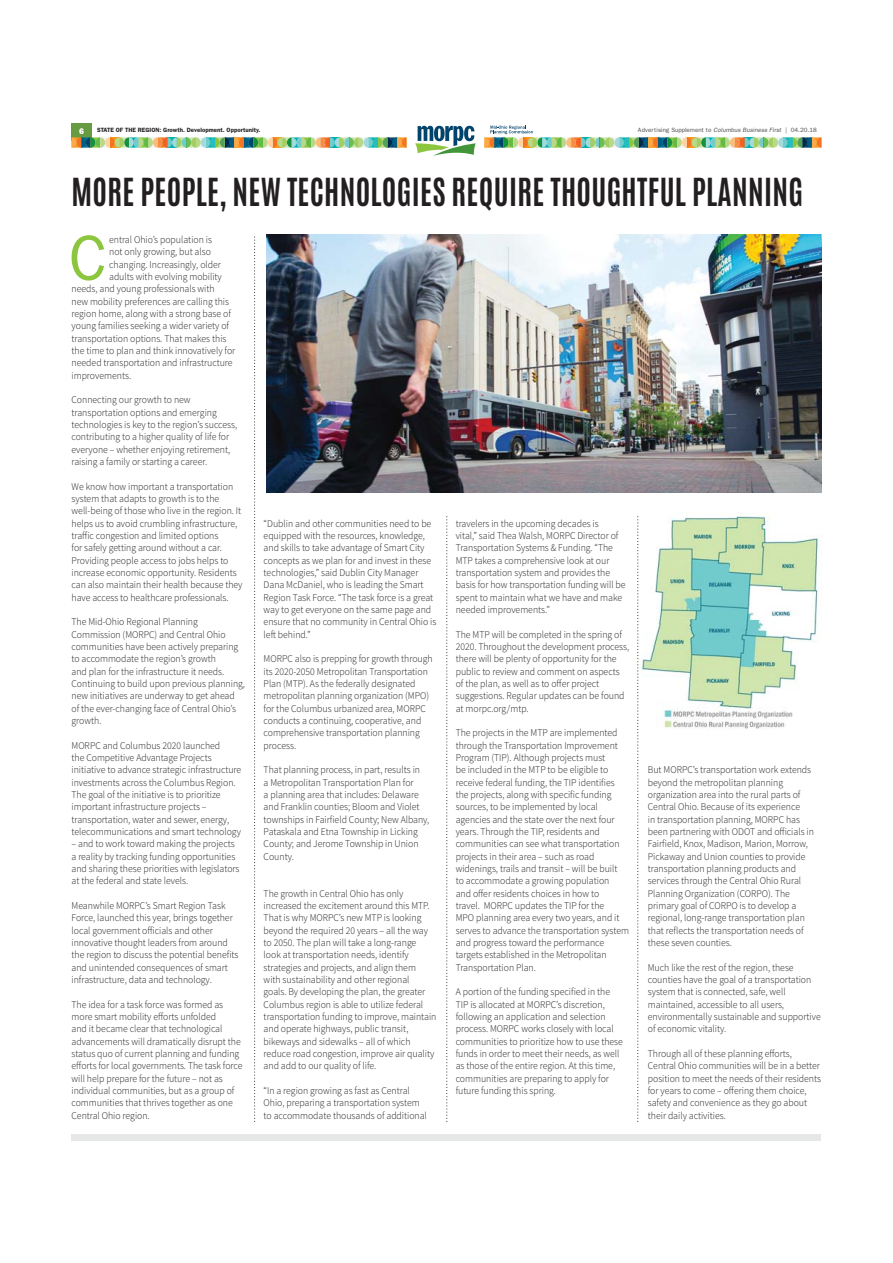
<style>
.page{position:relative;width:893px;height:1263px;background:#fff}
.page>*{position:absolute;margin:0;border:0;box-sizing:border-box;transform-origin:0 0}
.t1{font:64.2px "Franklin Gothic";color:#8cc63f;scale:.95 1}
.t2{font:700 32.85px "Antonio";letter-spacing:.01em;color:#231f20;scale:.91 1}
.t3{font:300 10.35px/12.3px "Source Sans Pro";color:#231f20;scale:.95 1}
.t4{font:800 8.25px "Franklin Gothic";color:#fff}
.t5{font:6.15px "Franklin Gothic";color:#4c4c4e}
.t6{font:600 6.15px "Franklin Gothic";color:#231f20}
.s1{font-style:italic}
</style>
<div class="page">
<div style="left:72px;top:123px;width:20px;height:18px;background:#669b41"></div>
<svg style="left:415px;top:126px;width:61px;height:30px"></svg>
<svg style="left:72px;top:137px;width:334px;height:11px;background:#96b482"></svg>
<svg style="left:484px;top:126px;width:337px;height:22px"></svg>
<img style="left:266px;top:235px;width:555px;height:258px">
<img style="left:638px;top:516px;width:181px;height:213px">
<svg style="left:254px;top:237px;width:1px;height:885px"></svg>
<svg style="left:446px;top:516px;width:1px;height:606px"></svg>
<svg style="left:637px;top:516px;width:1px;height:606px"></svg>
<div style="left:72px;top:1134px;width:749px;height:6px;background:#e6e7e7"></div>
<p class="t4" style="left:79px;top:128px;width:6px">6</p>
<p class="t6" style="left:97px;top:127px;width:165px">STATE OF THE REGION: Growth. Development. Opportunity.</p>
<p class="t5" style="left:638px;top:128px;width:180px">Advertising Supplement to <span class="s1">Columbus Business First</span> | 04.20.18</p>
<h2 class="t2" style="left:72px;top:178px;width:805px">MORE PEOPLE, NEW TECHNOLOGIES REQUIRE THOUGHTFUL PLANNING</h2>
<h1 class="t1" style="left:69px;top:233px;width:44px">C</h1>
<p class="t3" style="left:109px;top:234px;width:110px">entral Ohio’s population is</p>
<p class="t3" style="left:109px;top:247px;width:109px">not only growing, but also</p>
<p class="t3" style="left:109px;top:259px;width:119px">changing. Increasingly, older</p>
<p class="t3" style="left:109px;top:271px;width:120px">adults with evolving mobility</p>
<p class="t3" style="left:72px;top:284px;width:152px">needs, and young professionals with</p>
<p class="t3" style="left:72px;top:296px;width:167px">new mobility preferences are calling this</p>
<p class="t3" style="left:72px;top:308px;width:169px">region home, along with a strong base of</p>
<p class="t3" style="left:72px;top:321px;width:167px">young families seeking a wider variety of</p>
<p class="t3" style="left:72px;top:333px;width:165px">transportation options. That makes this</p>
<p class="t3" style="left:72px;top:345px;width:174px">the time to plan and think innovatively for</p>
<p class="t3" style="left:72px;top:358px;width:171px">needed transportation and infrastructure</p>
<p class="t3" style="left:72px;top:370px;width:64px">improvements.</p>
<p class="t3" style="left:72px;top:395px;width:176px">Connecting our growth to new transportation options and emerging technologies is key to the region’s success, contributing to a higher quality of life for everyone – whether enjoying retirement, raising a family or starting a career.</p>
<p class="t3" style="left:72px;top:481px;width:181px">We know how important a transportation system that adapts to growth is to the well-being of those who live in the region. It helps us to avoid crumbling infrastructure, traffic congestion and limited options<br>for safely getting around without a car.<br>Providing people access to jobs helps to increase economic opportunity. Residents can also maintain their health because they have access to healthcare professionals.</p>
<p class="t3" style="left:72px;top:617px;width:184px">The Mid-Ohio Regional Planning Commission (MORPC) and Central Ohio communities have been actively preparing to accommodate the region’s growth<br>and plan for the infrastructure it needs.<br>Continuing to build upon previous planning, new initiatives are underway to get ahead of the ever-changing face of Central Ohio’s growth.</p>
<p class="t3" style="left:72px;top:740px;width:180px">MORPC and Columbus 2020 launched<br>the Competitive Advantage Projects initiative to advance strategic infrastructure investments across the Columbus Region.<br>The goal of the initiative is to prioritize important infrastructure projects – transportation, water and sewer, energy, telecommunications and smart technology</p>
<p class="t3" style="left:72px;top:839px;width:178px">– and to work toward making the projects a reality by tracking funding opportunities and sharing these priorities with legislators at the federal and state levels.</p>
<p class="t3" style="left:72px;top:900px;width:177px">Meanwhile MORPC’s Smart Region Task Force, launched this year, brings together local government officials and other innovative thought leaders from around the region to discuss the potential benefits and unintended consequences of smart infrastructure, data and technology.</p>
<p class="t3" style="left:72px;top:999px;width:181px">The idea for a task force was formed as more smart mobility efforts unfolded<br>and it became clear that technological advancements will dramatically disrupt the status quo of current planning and funding efforts for local governments. The task force will help prepare for the future – not as individual communities, but as a group of communities that thrives together as one Central Ohio region.</p>
<p class="t3" style="left:264px;top:518px;width:183px">“Dublin and other communities need to be equipped with the resources, knowledge, and skills to take advantage of Smart City concepts as we plan for and invest in these technologies,” said Dublin City Manager Dana McDaniel, who is leading the Smart Region Task Force. “The task force is a great way to get everyone on the same page and ensure that no community in Central Ohio is left behind.”</p>
<p class="t3" style="left:264px;top:654px;width:179px">MORPC also is prepping for growth through its 2020-2050 Metropolitan Transportation Plan (MTP). As the federally designated metropolitan planning organization (MPO) for the Columbus urbanized area, MORPC conducts a continuing, cooperative, and comprehensive transportation planning process.</p>
<p class="t3" style="left:264px;top:765px;width:176px">That planning process, in part, results in<br>a Metropolitan Transportation Plan for<br>a planning area that includes: Delaware and Franklin counties; Bloom and Violet townships in Fairfield County; New Albany, Pataskala and Etna Township in Licking County; and Jerome Township in Union County.</p>
<p class="t3" style="left:264px;top:888px;width:183px">The growth in Central Ohio has only increased the excitement around this MTP.<br>That is why MORPC’s new MTP is looking beyond the required 20 years – all the way to 2050. The plan will take a long-range<br>look at transportation needs, identify strategies and projects, and align them<br>with sustainability and other regional<br>goals. By developing the plan, the greater Columbus region is able to utilize federal transportation funding to improve, maintain and operate highways, public transit, bikeways and sidewalks – all of which reduce road congestion, improve air quality and add to our quality of life.</p>
<p class="t3" style="left:264px;top:1085px;width:173px">“In a region growing as fast as Central<br>Ohio, preparing a transportation system to accommodate thousands of additional</p>
<p class="t3" style="left:456px;top:518px;width:180px">travelers in the upcoming decades is<br>vital,” said Thea Walsh, MORPC Director of Transportation Systems &amp; Funding. “The MTP takes a comprehensive look at our transportation system and provides the basis for how transportation funding will be spent to maintain what we have and make needed improvements.”</p>
<p class="t3" style="left:456px;top:629px;width:184px">The MTP will be completed in the spring of 2020. Throughout the development process, there will be plenty of opportunity for the public to review and comment on aspects of the plan, as well as to offer project suggestions. Regular updates can be found at morpc.org/mtp.</p>
<p class="t3" style="left:456px;top:728px;width:184px">The projects in the MTP are implemented through the Transportation Improvement Program (TIP). Although projects must<br>be included in the MTP to be eligible to receive federal funding, the TIP identifies the projects, along with specific funding sources, to be implemented by local agencies and the state over the next four years. Through the TIP, residents and communities can see what transportation projects in their area – such as road widenings, trails and transit – will be built<br>to accommodate a growing population<br>and offer residents choices in how to<br>travel. MORPC updates the TIP for the<br>MPO planning area every two years, and it serves to advance the transportation system and progress toward the performance targets established in the Metropolitan Transportation Plan.</p>
<p class="t3" style="left:456px;top:987px;width:177px">A portion of the funding specified in the TIP is allocated at MORPC’s discretion, following an application and selection process. MORPC works closely with local communities to prioritize how to use these funds in order to meet their needs, as well as those of the entire region. At this time, communities are preparing to apply for future funding this spring.</p>
<p class="t3" style="left:647px;top:765px;width:176px">But MORPC’s transportation work extends beyond the metropolitan planning organization area into the rural parts of Central Ohio. Because of its experience<br>in transportation planning, MORPC has been partnering with ODOT and officials in Fairfield, Knox, Madison, Marion, Morrow, Pickaway and Union counties to provide transportation planning products and services through the Central Ohio Rural Planning Organization (CORPO). The primary goal of CORPO is to develop a regional, long-range transportation plan that reflects the transportation needs of these seven counties.</p>
<p class="t3" style="left:647px;top:962px;width:183px">Much like the rest of the region, these counties have the goal of a transportation system that is connected, safe, well maintained, accessible to all users, environmentally sustainable and supportive of economic vitality.</p>
<p class="t3" style="left:647px;top:1048px;width:184px">Through all of these planning efforts, Central Ohio communities will be in a better position to meet the needs of their residents for years to come – offering them choice, safety and convenience as they go about their daily activities.</p>
</div>
